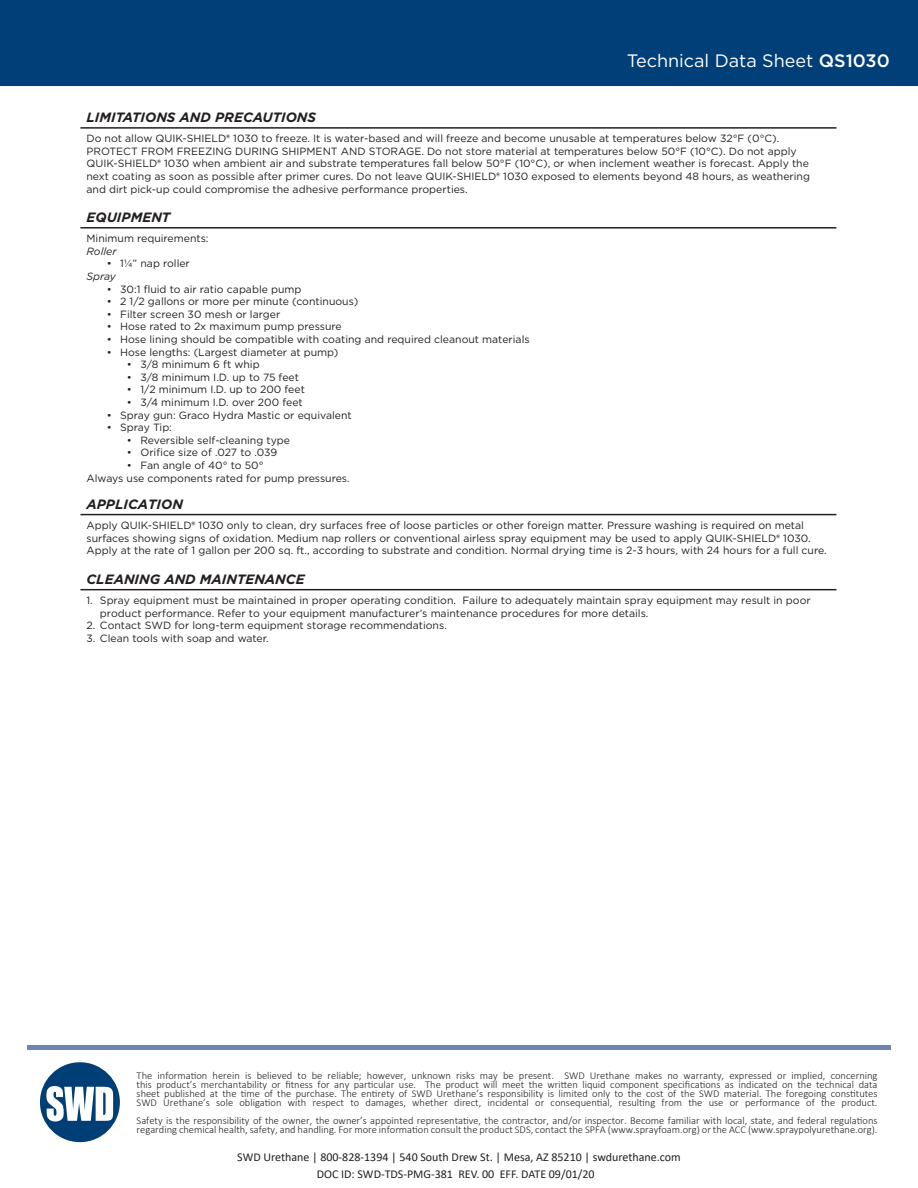
<style>
.page{position:relative;width:918px;height:1188px;background:#fff}
.page>*{position:absolute;margin:0;border:0;box-sizing:border-box;transform-origin:0 0}
.t1{font:18px "Gotham";color:#fff}
.t2{font:italic 700 13.5px "Gotham";color:#231f20}
.t3{font:12px/16.8px "Calibri";color:#231f20;text-align:center}
.t4{font:10.5px/12.6px "Gotham";color:#231f20}
.t5{font:300 10.5px/9px "Calibri";color:#231f20;text-align:justify}
.t6{font:italic 10.5px "Gotham";color:#231f20}
.s1{font-weight:500}
.s2{font-weight:700}
</style>
<div class="page">
<div style="left:0;top:0;width:918px;height:86px;background:#003f77"></div>
<div style="left:27px;top:1045px;width:864px;height:5px;background:#6f83b2"></div>
<div style="left:40px;top:1062px;width:80px;height:80px;background:#003e76;border-radius:50%"></div>
<svg style="left:46px;top:1086px;width:67px;height:36px"></svg>
<hr style="left:80px;top:127px;width:756px;height:2px;background:#231f20">
<hr style="left:80px;top:514px;width:756px;height:1px;background:#231f20">
<hr style="left:80px;top:589px;width:756px;height:1px;background:#231f20">
<hr style="left:80px;top:227px;width:756px;height:2px;background:#231f20">
<p class="t1" style="left:627px;top:49px;width:265px">Technical Data Sheet <span class="s1">QS1030</span></p>
<p class="t2" style="left:86px;top:108px;width:231px">LIMITATIONS AND PRECAUTIONS</p>
<p class="t4" style="left:86px;top:132px;width:725px">Do not allow QUIK-SHIELD<span class="s2">®</span> 1030 to freeze. It is water-based and will freeze and become unusable at temperatures below 32°F (0°C).<br>PROTECT FROM FREEZING DURING SHIPMENT AND STORAGE. Do not store material at temperatures below 50°F (10°C). Do not apply QUIK-SHIELD<span class="s2">®</span> 1030 when ambient air and substrate temperatures fall below 50°F (10°C), or when inclement weather is forecast. Apply the next coating as soon as possible after primer cures. Do not leave QUIK-SHIELD<span class="s2">®</span> 1030 exposed to elements beyond 48 hours, as weathering and dirt pick-up could compromise the adhesive performance properties.</p>
<p class="t2" style="left:86px;top:208px;width:85px">EQUIPMENT</p>
<p class="t4" style="left:86px;top:232px;width:124px">Minimum requirements:</p>
<p class="t6" style="left:86px;top:244px;width:32px">Roller</p>
<p class="t4" style="left:107px;top:257px;width:85px">• 1¼” nap roller</p>
<p class="t6" style="left:86px;top:270px;width:31px">Spray</p>
<p class="t4" style="left:107px;top:282px;width:196px">• 30:1 fluid to air ratio capable pump</p>
<p class="t4" style="left:107px;top:295px;width:253px">• 2 1/2 gallons or more per minute (continuous)</p>
<p class="t4" style="left:107px;top:308px;width:175px">• Filter screen 30 mesh or larger</p>
<p class="t4" style="left:107px;top:320px;width:237px">• Hose rated to 2x maximum pump pressure</p>
<p class="t4" style="left:107px;top:333px;width:425px">• Hose lining should be compatible with coating and required cleanout materials</p>
<p class="t4" style="left:107px;top:345px;width:233px">• Hose lengths: (Largest diameter at pump)</p>
<p class="t4" style="left:127px;top:358px;width:134px">• 3/8 minimum 6 ft whip</p>
<p class="t4" style="left:127px;top:371px;width:174px">• 3/8 minimum I.D. up to 75 feet</p>
<p class="t4" style="left:127px;top:383px;width:180px">• 1/2 minimum I.D. up to 200 feet</p>
<p class="t4" style="left:127px;top:396px;width:177px">• 3/4 minimum I.D. over 200 feet</p>
<p class="t4" style="left:107px;top:408px;width:247px">• Spray gun: Graco Hydra Mastic or equivalent</p>
<p class="t4" style="left:107px;top:421px;width:67px">• Spray Tip:</p>
<p class="t4" style="left:127px;top:434px;width:165px">• Reversible self-cleaning type</p>
<p class="t4" style="left:127px;top:446px;width:152px">• Orifice size of .027 to .039</p>
<p class="t4" style="left:127px;top:459px;width:138px">• Fan angle of 40° to 50°</p>
<p class="t4" style="left:86px;top:471px;width:265px">Always use components rated for pump pressures.</p>
<p class="t2" style="left:86px;top:495px;width:98px">APPLICATION</p>
<p class="t4" style="left:86px;top:519px;width:742px">Apply QUIK-SHIELD<span class="s2">®</span> 1030 only to clean, dry surfaces free of loose particles or other foreign matter. Pressure washing is required on metal surfaces showing signs of oxidation. Medium nap rollers or conventional airless spray equipment may be used to apply QUIK-SHIELD<span class="s2">®</span> 1030.<br>Apply at the rate of 1 gallon per 200 sq. ft., according to substrate and condition. Normal drying time is 2-3 hours, with 24 hours for a full cure.</p>
<p class="t2" style="left:86px;top:570px;width:220px">CLEANING AND MAINTENANCE</p>
<p class="t4" style="left:100px;top:594px;width:712px;text-indent:-14px">1. Spray equipment must be maintained in proper operating condition. Failure to adequately maintain spray equipment may result in poor product performance. Refer to your equipment manufacturer’s maintenance procedures for more details.</p>
<p class="t4" style="left:86px;top:619px;width:362px">2. Contact SWD for long-term equipment storage recommendations.</p>
<p class="t4" style="left:86px;top:632px;width:184px">3. Clean tools with soap and water.</p>
<p class="t5" style="left:137px;top:1071px;width:742px">The information herein is believed to be reliable; however, unknown risks may be present. SWD Urethane makes no warranty, expressed or implied, concerning this product’s merchantability or fitness for any particular use. The product will meet the written liquid component specifications as indicated on the technical data sheet published at the time of the purchase. The entirety of SWD Urethane’s responsibility is limited only to the cost of the SWD material. The foregoing constitutes SWD Urethane’s sole obligation with respect to damages, whether direct, incidental or consequential, resulting from the use or performance of the product.</p>
<p class="t5" style="left:137px;top:1116px;width:742px">Safety is the responsibility of the owner, the owner’s appointed representative, the contractor, and/or inspector. Become familiar with local, state, and federal regulations regarding chemical health, safety, and handling. For more information consult the product SDS, contact the SPFA (www.sprayfoam.org) or the ACC (www.spraypolyurethane.org).</p>
<p class="t3" style="left:237px;top:1148px;width:445px">SWD Urethane | 800-828-1394 | 540 South Drew St. | Mesa, AZ 85210 | swdurethane.com<br>DOC ID: SWD-TDS-PMG-381 REV. 00 EFF. DATE 09/01/20</p>
</div>
